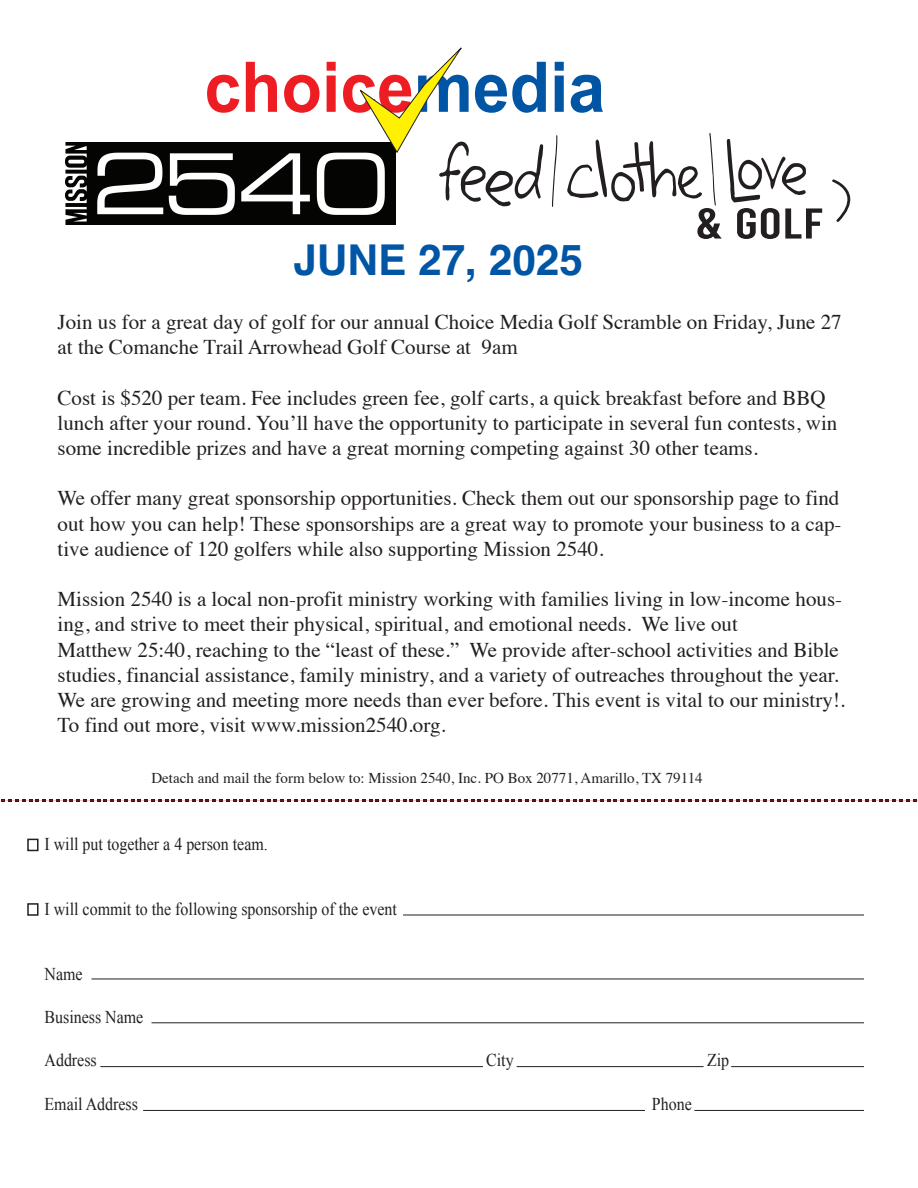
<style>
.page{position:relative;width:918px;height:1188px;background:#fff}
.page>*{position:absolute;margin:0;border:0;box-sizing:border-box;transform-origin:0 0}
.t1{font:43.05px "Bebas";color:#231f20;scale:1.27 1}
.t2{font:700 42.45px "Helvetica";color:#0155a5}
.t3{font:21px/25.2px "Times";color:#231f20}
.t4{font:18px "Times New Roman";color:#231f20;scale:.89 1}
.t5{font:15px "Times";color:#231f20}
</style>
<div class="page">
<img style="left:66px;top:143px;width:329px;height:82px">
<svg style="left:2px;top:799px;width:914px;height:2px"></svg>
<div style="left:27px;top:839px;width:12px;height:12px;border:2px solid #231f20"></div>
<div style="left:27px;top:903px;width:12px;height:13px;border:2px solid #231f20"></div>
<svg style="left:207px;top:75px;width:32px;height:38px"></svg>
<svg style="left:246px;top:62px;width:31px;height:50px"></svg>
<svg style="left:284px;top:75px;width:36px;height:38px"></svg>
<svg style="left:327px;top:62px;width:9px;height:50px"></svg>
<svg style="left:555px;top:62px;width:9px;height:50px"></svg>
<svg style="left:571px;top:75px;width:32px;height:38px"></svg>
<hr style="left:403px;top:915px;width:461px;height:1px;background:#231f20">
<hr style="left:92px;top:979px;width:772px;height:1px;background:#231f20">
<hr style="left:100px;top:1066px;width:383px;height:1px;background:#231f20">
<hr style="left:517px;top:1066px;width:187px;height:1px;background:#231f20">
<hr style="left:731px;top:1066px;width:133px;height:1px;background:#231f20">
<hr style="left:152px;top:1022px;width:712px;height:1px;background:#231f20">
<hr style="left:143px;top:1110px;width:502px;height:1px;background:#231f20">
<hr style="left:694px;top:1110px;width:170px;height:1px;background:#231f20">
<svg style="left:343px;top:47px;width:203px;height:159px"></svg>
<svg style="left:567px;top:139px;width:135px;height:63px"></svg>
<svg style="left:727px;top:139px;width:79px;height:63px"></svg>
<svg style="left:552px;top:135px;width:6px;height:72px"></svg>
<svg style="left:709px;top:133px;width:7px;height:73px"></svg>
<svg style="left:832px;top:179px;width:19px;height:43px"></svg>
<h1 class="t1" style="left:695px;top:202px;width:103px">&amp; GOLF</h1>
<h2 class="t2" style="left:293px;top:234px;width:291px">JUNE 27, 2025</h2>
<p class="t3" style="left:58px;top:307px;width:786px">Join us for a great day of golf for our annual Choice Media Golf Scramble on Friday, June 27 at the Comanche Trail Arrowhead Golf Course at 9am</p>
<p class="t3" style="left:58px;top:383px;width:781px">Cost is $520 per team. Fee includes green fee, golf carts, a quick breakfast before and BBQ lunch after your round. You’ll have the opportunity to participate in several fun contests, win some incredible prizes and have a great morning competing against 30 other teams.</p>
<p class="t3" style="left:58px;top:484px;width:786px;text-align:justify">We offer many great sponsorship opportunities. Check them out our sponsorship page to find out how you can help! These sponsorships are a great way to promote your business to a cap&shy;tive audience of 120 golfers while also supporting Mission 2540.</p>
<p class="t3" style="left:58px;top:585px;width:789px">Mission 2540 is a local non-profit ministry working with families living in low-income hous&shy;ing, and strive to meet their physical, spiritual, and emotional needs. We live out<br>Matthew 25:40, reaching to the “least of these.” We provide after-school activities and Bible studies, financial assistance, family ministry, and a variety of outreaches throughout the year.<br>We are growing and meeting more needs than ever before. This event is vital to our ministry!.<br>To find out more, visit www.mission2540.org.</p>
<p class="t5" style="left:152px;top:764px;width:553px">Detach and mail the form below to: Mission 2540, Inc. PO Box 20771, Amarillo, TX 79114</p>
<p class="t4" style="left:45px;top:832px;width:253px">I will put together a 4 person team.</p>
<p class="t4" style="left:45px;top:897px;width:397px">I will commit to the following sponsorship of the event</p>
<p class="t4" style="left:45px;top:962px;width:44px">Name</p>
<p class="t4" style="left:45px;top:1005px;width:113px">Business Name</p>
<p class="t4" style="left:45px;top:1048px;width:60px">Address</p>
<p class="t4" style="left:486px;top:1048px;width:32px">City</p>
<p class="t4" style="left:707px;top:1048px;width:26px">Zip</p>
<p class="t4" style="left:45px;top:1092px;width:107px">Email Address</p>
<p class="t4" style="left:652px;top:1092px;width:46px">Phone</p>
</div>
